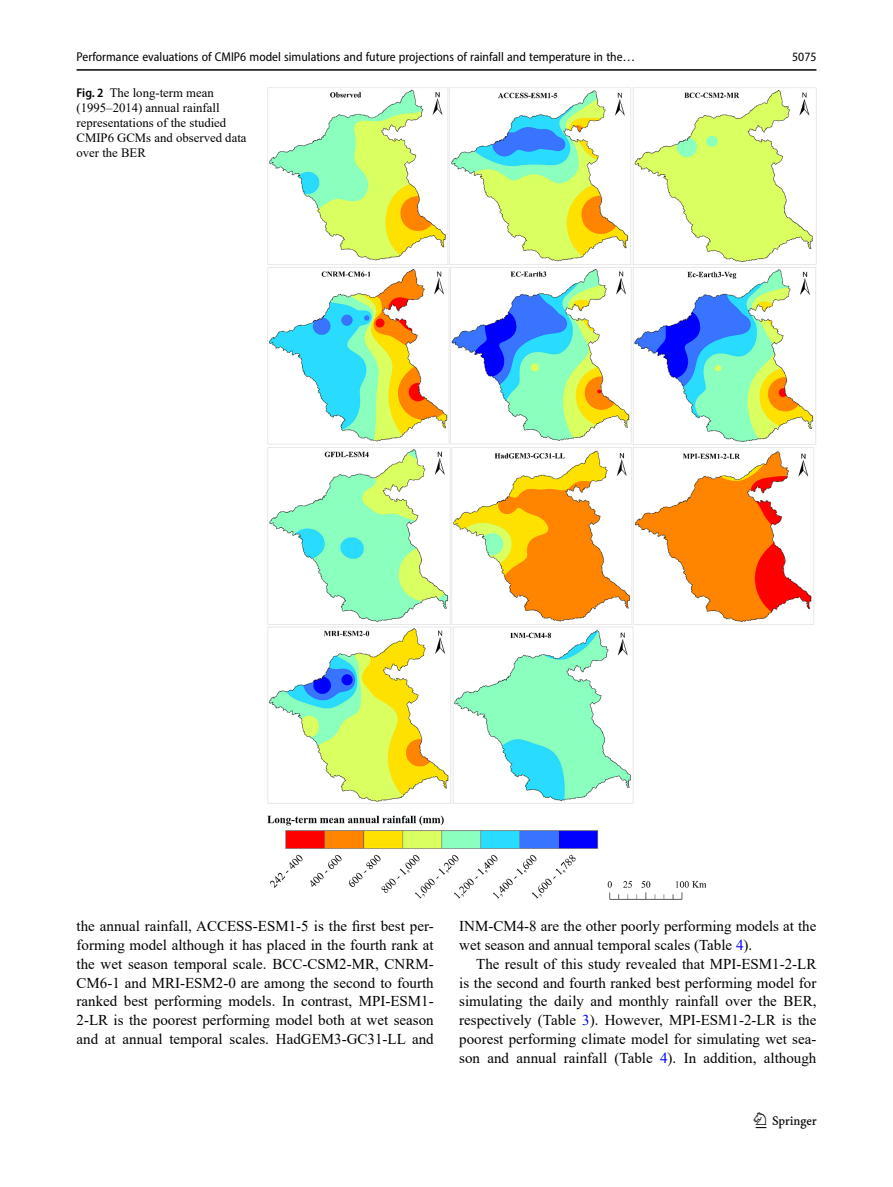
<style>
.page{position:relative;width:893px;height:1187px;background:#fff}
.page>*{position:absolute;margin:0;border:0;box-sizing:border-box;transform-origin:0 0}
.t1{font:22.5px "Springnew";color:#000}
.Body_Text_Indent{font:15px/18.8px "Times New Roman";color:#000;text-align:justify}
.Figure_Caption_Side{font:12.75px/15px "Times New Roman";color:#000}
.t2{font:semi-condensed 12.75px "Myriad Pro";color:#000}
.s1{font-family:"Myriad Pro";font-weight:600;font-stretch:semi-condensed}
.s2{color:#00f}
</style>
<div class="page">
<hr style="left:77px;top:69px;width:739px;height:2px;background:#000">
<img style="left:268px;top:87px;width:548px;height:812px">
<p class="t2" style="left:77px;top:49px;width:560px">Performance evaluations of CMIP6 model simulations and future projections of rainfall and temperature in the…</p>
<p class="Figure_Caption_Side" style="left:77px;top:84px;width:171px"><span class="s1">Fig. 2</span> The long-term mean (1995–2014) annual rainfall representations of the studied<br>CMIP6 GCMs and observed data over the BER</p>
<p class="t2" style="left:792px;top:49px;width:26px">5075</p>
<p class="Body_Text_Indent" style="left:77px;top:916px;width:359px">the annual rainfall, ACCESS-ESM1-5 is the first best per&shy;forming model although it has placed in the fourth rank at the wet season temporal scale. BCC-CSM2-MR, CNRM-CM6-1 and MRI-ESM2-0 are among the second to fourth ranked best performing models. In contrast, MPI-ESM1- 2-LR is the poorest performing model both at wet season and at annual temporal scales. HadGEM3-GC31-LL and</p>
<p class="Body_Text_Indent" style="left:459px;top:916px;width:359px">INM-CM4-8 are the other poorly performing models at the wet season and annual temporal scales (Table <span class="s2">4</span>).</p>
<p class="Body_Text_Indent" style="left:459px;top:953px;width:359px;text-indent:17px">The result of this study revealed that MPI-ESM1-2-LR is the second and fourth ranked best performing model for simulating the daily and monthly rainfall over the BER, respectively (Table <span class="s2">3</span>). However, MPI-ESM1-2-LR is the poorest performing climate model for simulating wet sea&shy;son and annual rainfall (Table <span class="s2">4</span>). In addition, although</p>
<h1 class="t1" style="left:756px;top:1107px;width:63px">1 3</h1>
</div>
